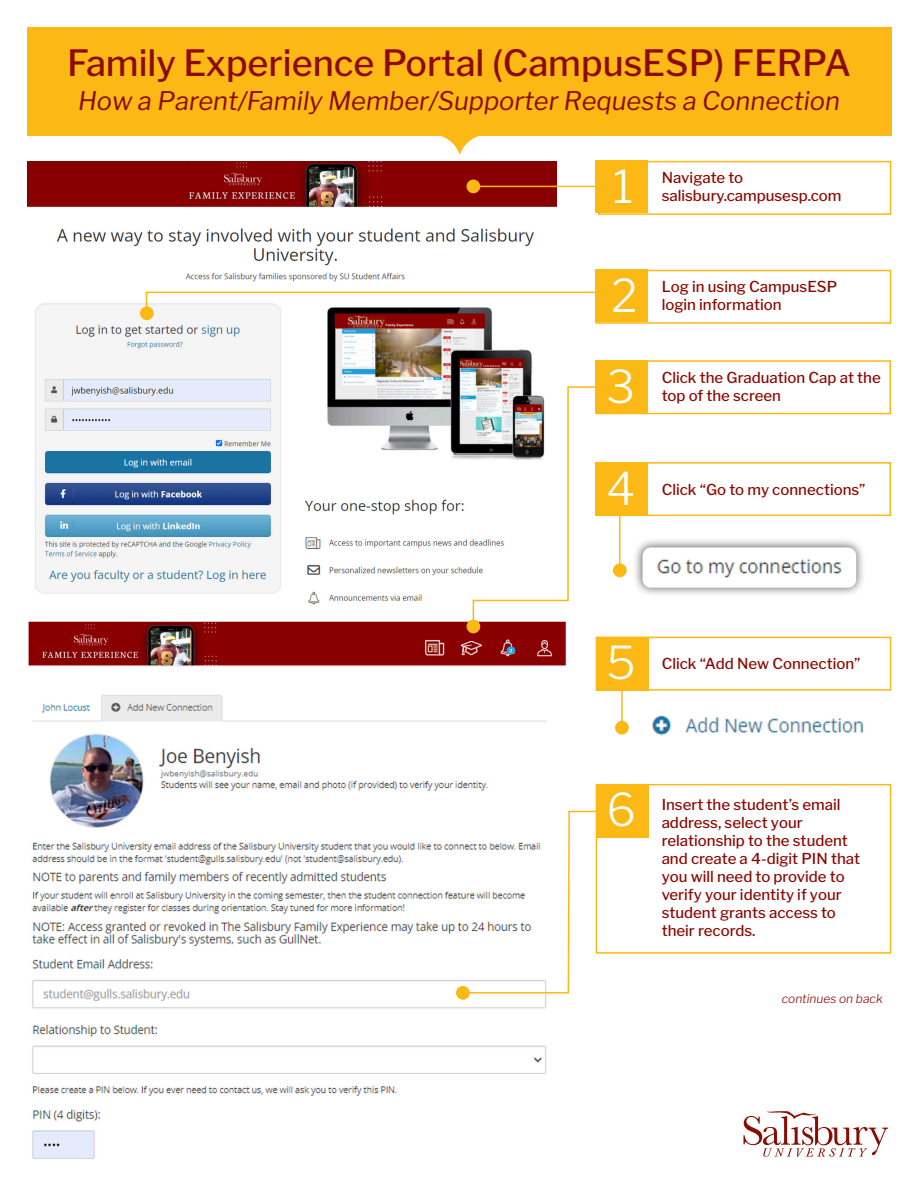
<style>
.page{position:relative;width:918px;height:1188px;background:#fff}
.page>*{position:absolute;margin:0;border:0;box-sizing:border-box;transform-origin:0 0}
.t1{font:300 45px "Libre Franklin";color:#fff}
.t2{font:500 36px "Libre Franklin";color:#8b0a02}
.t3{font:italic 25.5px "Libre Franklin";color:#8b0a02}
.t4{font:500 15px/18px "Libre Franklin";color:#8b0a02}
.t5{font:italic 300 12px "Libre Franklin";color:#8b0a02}
</style>
<div class="page">
<img style="left:27px;top:162px;width:530px;height:443px">
<img style="left:28px;top:619px;width:538px;height:48px">
<div style="left:633px;top:538px;width:233px;height:60px;background:#231f20;opacity:.75"></div>
<img style="left:643px;top:547px;width:213px;height:41px">
<img style="left:651px;top:715px;width:213px;height:21px">
<img style="left:32px;top:695px;width:515px;height:464px">
<div style="left:467px;top:180px;width:13px;height:13px;background:#fcb814;border-radius:50%"></div>
<hr style="left:471px;top:186px;width:396px;height:1px;background:#fcb814">
<div style="left:456px;top:986px;width:14px;height:14px;background:#fcb814;border-radius:50%"></div>
<svg style="left:459px;top:810px;width:137px;height:184px"></svg>
<div style="left:140px;top:306px;width:14px;height:14px;background:#fcb814;border-radius:50%"></div>
<svg style="left:145px;top:291px;width:450px;height:24px"></svg>
<div style="left:467px;top:620px;width:13px;height:13px;background:#fcb814;border-radius:50%"></div>
<div style="left:598px;top:161px;width:293px;height:54px;background:#fff;border:2px solid #fcb814"></div>
<div style="left:595px;top:270px;width:296px;height:54px;background:#fff;border:2px solid #fcb814"></div>
<div style="left:595px;top:360px;width:296px;height:54px;background:#fff;border:2px solid #fcb814"></div>
<div style="left:595px;top:161px;width:53px;height:52px;background:#fcb814"></div>
<div style="left:595px;top:269px;width:53px;height:53px;background:#fcb814"></div>
<div style="left:595px;top:360px;width:53px;height:53px;background:#fcb814"></div>
<div style="left:615px;top:721px;width:14px;height:13px;background:#fcb814;border-radius:50%"></div>
<hr style="left:621px;top:645px;width:2px;height:85px;background:#fcb814">
<div style="left:595px;top:462px;width:296px;height:54px;background:#fff;border:2px solid #fcb814"></div>
<div style="left:596px;top:637px;width:295px;height:54px;background:#fff;border:2px solid #fcb814"></div>
<div style="left:596px;top:784px;width:295px;height:170px;background:#fff;border:2px solid #fcb814"></div>
<div style="left:595px;top:462px;width:53px;height:53px;background:#fcb814"></div>
<div style="left:596px;top:638px;width:53px;height:53px;background:#fcb814"></div>
<div style="left:596px;top:785px;width:53px;height:53px;background:#fcb814"></div>
<svg style="left:472px;top:386px;width:166px;height:242px"></svg>
<div style="left:27px;top:27px;width:864px;height:108px;background:#fcb814"></div>
<svg style="left:743px;top:1111px;width:145px;height:46px"></svg>
<svg style="left:427px;top:135px;width:64px;height:20px"></svg>
<p class="t2" style="left:67px;top:41px;width:785px">Family Experience Portal (CampusESP) FERPA</p>
<p class="t3" style="left:78px;top:85px;width:763px">How a Parent/Family Member/Supporter Requests a Connection</p>
<p class="t1" style="left:613px;top:160px;width:22px">1</p>
<p class="t4" style="left:662px;top:169px;width:181px">Navigate to salisbury.campusesp.com</p>
<p class="t1" style="left:611px;top:269px;width:28px">2</p>
<p class="t1" style="left:606px;top:359px;width:30px">3</p>
<p class="t4" style="left:662px;top:278px;width:177px">Log in using CampusESP login information</p>
<p class="t4" style="left:662px;top:368px;width:221px">Click the Graduation Cap at the top of the screen</p>
<p class="t1" style="left:607px;top:461px;width:30px">4</p>
<p class="t4" style="left:662px;top:480px;width:205px">Click “Go to my connections”</p>
<p class="t1" style="left:607px;top:636px;width:31px">5</p>
<p class="t4" style="left:662px;top:655px;width:200px">Click “Add New Connection”</p>
<p class="t1" style="left:607px;top:783px;width:31px">6</p>
<p class="t4" style="left:662px;top:796px;width:200px">Insert the student’s email address, select your relationship to the student and create a 4-digit PIN that you will need to provide to verify your identity if your student grants access to their records.</p>
<p class="t5" style="left:782px;top:991px;width:102px">continues on back</p>
</div>
